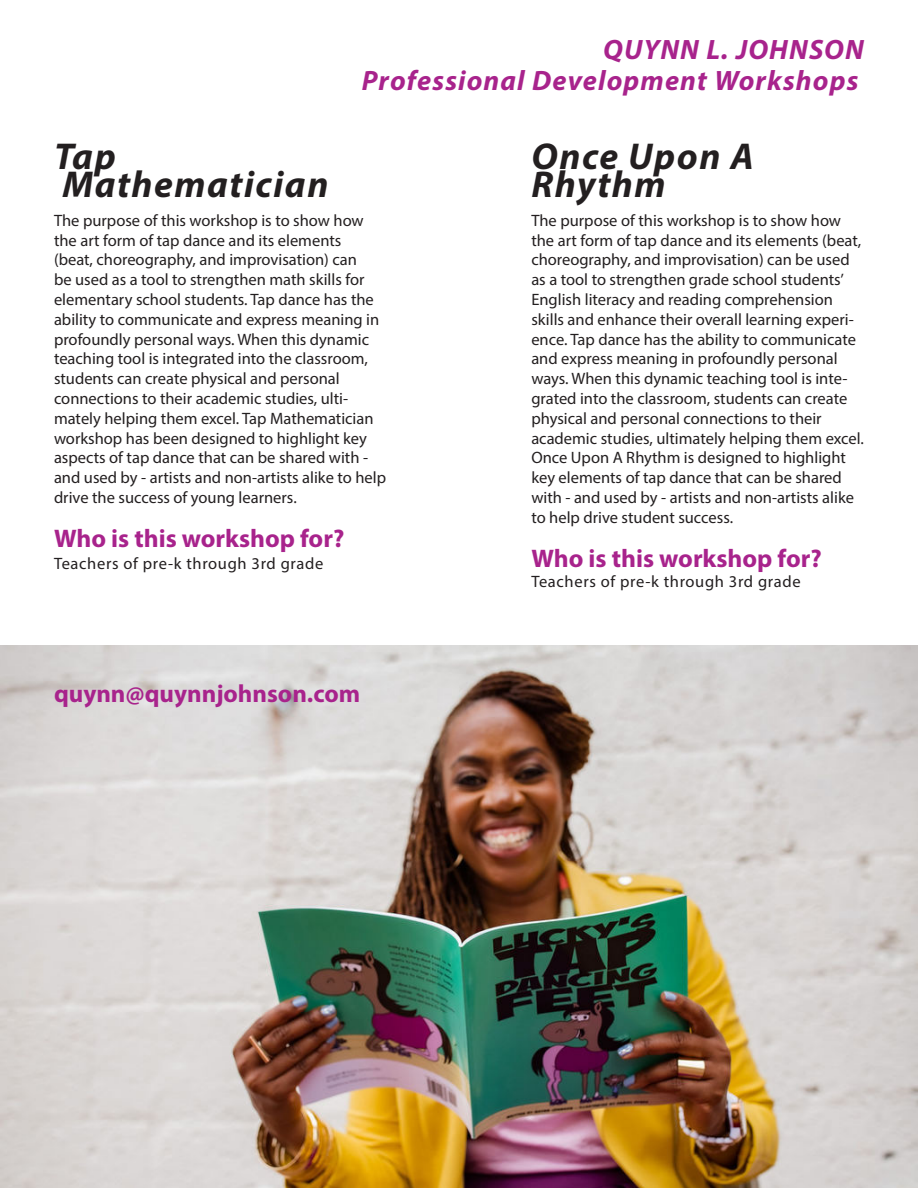
<style>
.page{position:relative;width:918px;height:1188px;background:#fff}
.page>*{position:absolute;margin:0;border:0;box-sizing:border-box;transform-origin:0 0}
.t1{font:italic 700 37.5px/28.5px "Myriad Pro";letter-spacing:.04em;color:#231f20}
.t2{font:italic 700 28.2px "Myriad Pro";letter-spacing:.04em;color:#a8238c}
.t3{font:700 25.5px "Myriad Pro";color:#a8238c}
.t4{font:700 24.9px "Myriad Pro";color:#a8238c}
.t5{font:16.5px/19.8px "Myriad Pro";color:#231f20}
.t6{font:16.5px "Myriad Pro";letter-spacing:.04em;color:#231f20}
</style>
<div class="page">
<img style="left:0;top:646px;width:918px;height:542px">
<p class="t2" style="left:603px;top:31px;width:262px">QUYNN L. JOHNSON</p>
<p class="t2" style="left:362px;top:62px;width:498px">Professional Development Workshops</p>
<p class="t1" style="left:54px;top:140px;width:276px">Tap<br>Mathematician</p>
<p class="t5" style="left:54px;top:210px;width:334px">The purpose of this workshop is to show how the art form of tap dance and its elements<br>(beat, choreography, and improvisation) can<br>be used as a tool to strengthen math skills for elementary school students. Tap dance has the ability to communicate and express meaning in profoundly personal ways. When this dynamic teaching tool is integrated into the classroom, students can create physical and personal connections to their academic studies, ulti&shy;mately helping them excel. Tap Mathematician workshop has been designed to highlight key aspects of tap dance that can be shared with - and used by - artists and non-artists alike to help drive the success of young learners.</p>
<p class="t3" style="left:54px;top:522px;width:292px">Who is this workshop for?</p>
<p class="t6" style="left:54px;top:553px;width:271px">Teachers of pre-k through 3rd grade</p>
<p class="t4" style="left:54px;top:678px;width:308px">quynn@quynnjohnson.com</p>
<p class="t1" style="left:531px;top:140px;width:224px">Once Upon A<br>Rhythm</p>
<p class="t5" style="left:531px;top:210px;width:334px">The purpose of this workshop is to show how the art form of tap dance and its elements (beat, choreography, and improvisation) can be used as a tool to strengthen grade school students’ English literacy and reading comprehension skills and enhance their overall learning experi&shy;ence. Tap dance has the ability to communicate and express meaning in profoundly personal ways. When this dynamic teaching tool is inte&shy;grated into the classroom, students can create physical and personal connections to their academic studies, ultimately helping them excel.<br>Once Upon A Rhythm is designed to highlight key elements of tap dance that can be shared with - and used by - artists and non-artists alike to help drive student success.</p>
<p class="t3" style="left:531px;top:542px;width:292px">Who is this workshop for?</p>
<p class="t6" style="left:531px;top:571px;width:271px">Teachers of pre-k through 3rd grade</p>
</div>
